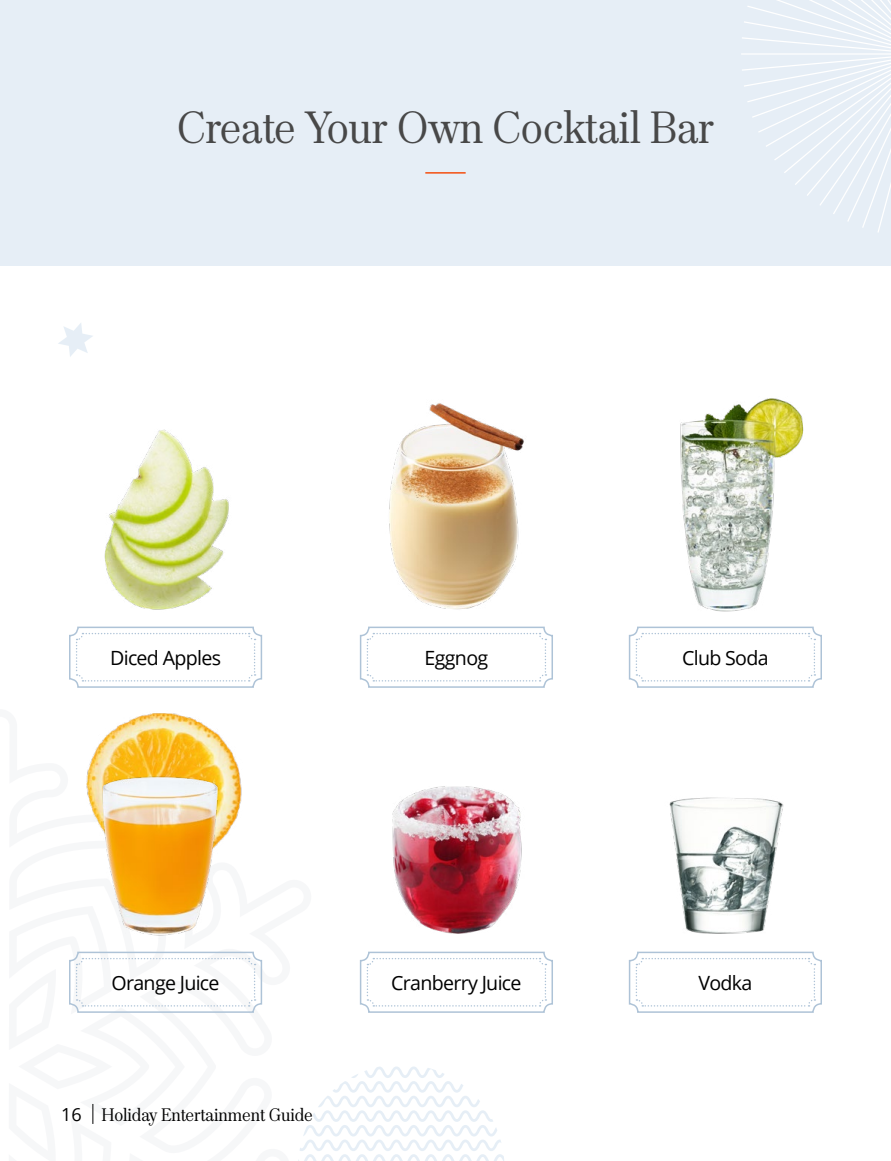
<style>
.page{position:relative;width:891px;height:1161px;background:#fff}
.page>*{position:absolute;margin:0;border:0;box-sizing:border-box;transform-origin:0 0}
.t1{font:300 45px "Keiss Text";letter-spacing:-.005em;color:#484848}
.t2{font:19.65px "Open Sans";letter-spacing:-.035em;color:#000}
.t3{font:300 18px "Keiss Text";letter-spacing:-.005em;color:#000}
.s1{font-family:"Open Sans";font-weight:400}
</style>
<div class="page">
<svg style="left:76px;top:633px;width:180px;height:49px"></svg>
<div style="left:69px;top:627px;width:193px;height:61px;border:2px solid #aec3d7;border-radius:8px"></div>
<svg style="left:367px;top:633px;width:179px;height:49px"></svg>
<div style="left:360px;top:627px;width:193px;height:61px;border:2px solid #aec3d7;border-radius:8px"></div>
<svg style="left:367px;top:958px;width:179px;height:49px"></svg>
<div style="left:360px;top:952px;width:193px;height:61px;border:2px solid #aec3d7;border-radius:8px"></div>
<svg style="left:636px;top:633px;width:179px;height:49px"></svg>
<div style="left:629px;top:627px;width:193px;height:61px;border:2px solid #aec3d7;border-radius:8px"></div>
<svg style="left:636px;top:958px;width:179px;height:49px"></svg>
<div style="left:629px;top:952px;width:193px;height:61px;border:2px solid #aec3d7;border-radius:8px"></div>
<div style="left:0;top:0;width:891px;height:265px;background:#e6eef6"></div>
<img style="left:389px;top:403px;width:135px;height:207px">
<img style="left:104px;top:429px;width:125px;height:181px">
<img style="left:680px;top:398px;width:124px;height:214px">
<img style="left:669px;top:797px;width:115px;height:137px">
<img style="left:86px;top:741px;width:156px;height:90px">
<img style="left:102px;top:713px;width:127px;height:193px">
<img style="left:392px;top:786px;width:130px;height:148px">
<svg style="left:741px;top:0;width:150px;height:232px"></svg>
<svg style="left:58px;top:323px;width:35px;height:34px"></svg>
<svg style="left:298px;top:1066px;width:206px;height:95px"></svg>
<hr style="left:425px;top:172px;width:41px;height:2px;background:#f44e0f">
<svg style="left:69px;top:906px;width:187px;height:218px"></svg>
<h1 class="t1" style="left:177px;top:98px;width:539px">Create Your Own Cocktail Bar</h1>
<p class="t2" style="left:110px;top:644px;width:112px">Diced Apples</p>
<p class="t2" style="left:425px;top:644px;width:65px">Eggnog</p>
<p class="t2" style="left:682px;top:644px;width:88px">Club Soda</p>
<p class="t2" style="left:112px;top:969px;width:110px">Orange Juice</p>
<p class="t2" style="left:391px;top:969px;width:132px">Cranberry Juice</p>
<p class="t2" style="left:698px;top:969px;width:55px">Vodka</p>
<p class="t3" style="left:61px;top:1103px;width:253px"><span class="s1">16</span> Holiday Entertainment Guide</p>
</div>
